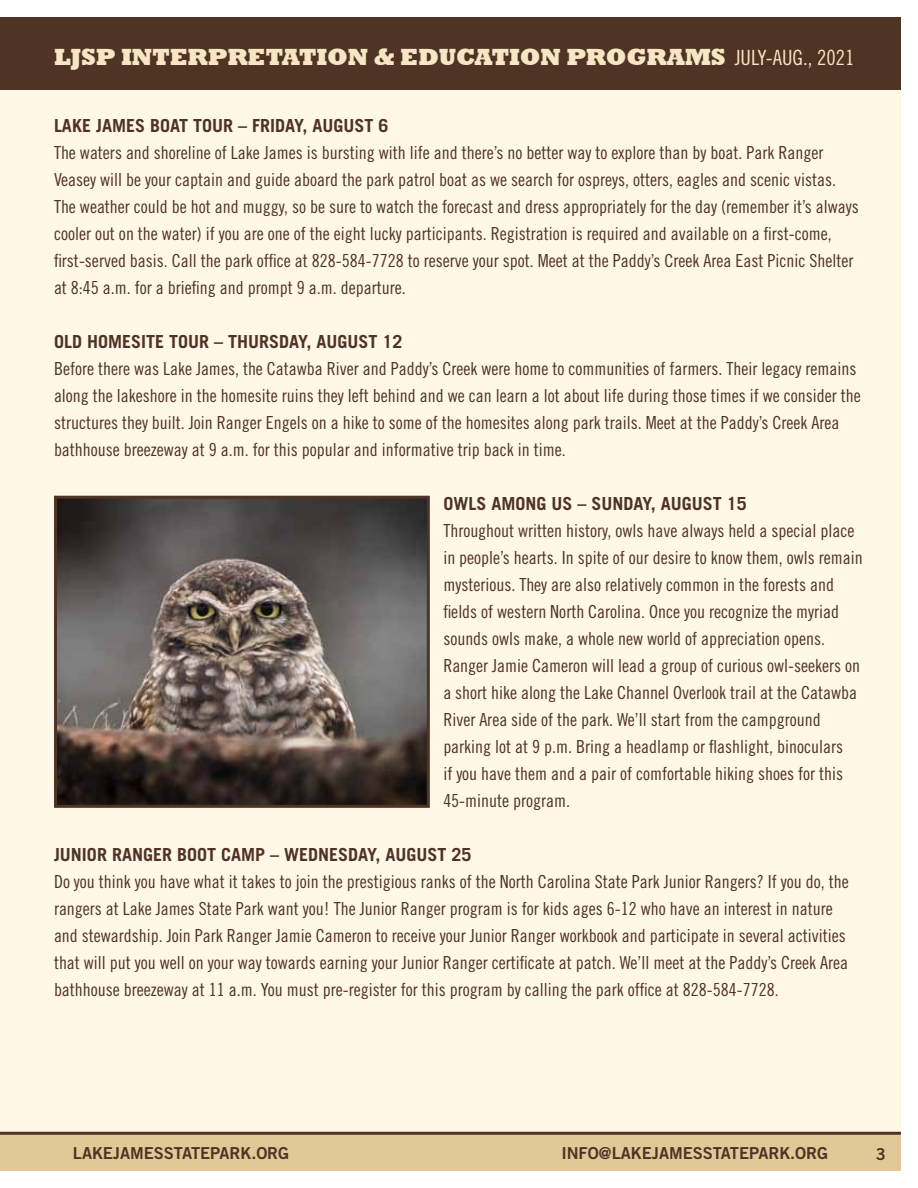
<style>
.page{position:relative;width:918px;height:1188px;background:#fff}
.page>*{position:absolute;margin:0;border:0;box-sizing:border-box;transform-origin:0 0}
.t1{font:800 24px "Rockwell";letter-spacing:-.01em;color:#f7e5c4}
.t2{font:21px "Trade Gothic Cond Eighteen";color:#f7e5c4}
.t3{font:18px/27px "Trade Gothic Cond Eighteen";color:#4f3325}
.t4{font:700 18px "Trade Gothic";color:#4f3325}
.t5{font:16.5px "Trade Gothic Bold Two";letter-spacing:-.005em;color:#4f3325}
</style>
<div class="page">
<div style="left:0;top:89px;width:901px;height:1042px;background:#fff7e7"></div>
<div style="left:0;top:17px;width:901px;height:72px;background:#4f3325"></div>
<div style="left:0;top:1134px;width:901px;height:37px;background:#e3c897"></div>
<hr style="left:0;top:1132px;width:901px;height:3px;background:#4f3325">
<img style="left:58px;top:500px;width:368px;height:304px">
<div style="left:54px;top:496px;width:376px;height:312px;border:3px solid #4f3325"></div>
<h1 class="t1" style="left:54px;top:43px;width:86px">LJSP INTER</h1>
<h1 class="t1" style="left:208px;top:43px;width:38px">PRETATION</h1>
<h1 class="t1" style="left:374px;top:43px;width:119px">&amp; EDUCATION</h1>
<h1 class="t1" style="left:566px;top:43px;width:41px">PROGRAMS</h1>
<p class="t2" style="left:735px;top:45px;width:121px">JULY-AUG., 2021</p>
<p class="t4" style="left:54px;top:114px;width:336px">LAKE JAMES BOAT TOUR – FRIDAY, AUGUST 6</p>
<p class="t3" style="left:54px;top:139px;width:806px">The waters and shoreline of Lake James is bursting with life and there’s no better way to explore than by boat. Park Ranger Veasey will be your captain and guide aboard the park patrol boat as we search for ospreys, otters, eagles and scenic vistas.<br>The weather could be hot and muggy, so be sure to watch the forecast and dress appropriately for the day (remember it’s always cooler out on the water) if you are one of the eight lucky participants. Registration is required and available on a first-come, first-served basis. Call the park office at 828-584-7728 to reserve your spot. Meet at the Paddy’s Creek Area East Picnic Shelter at 8:45 a.m. for a briefing and prompt 9 a.m. departure.</p>
<p class="t4" style="left:54px;top:330px;width:350px">OLD HOMESITE TOUR – THURSDAY, AUGUST 12</p>
<p class="t3" style="left:54px;top:355px;width:808px">Before there was Lake James, the Catawba River and Paddy’s Creek were home to communities of farmers. Their legacy remains along the lakeshore in the homesite ruins they left behind and we can learn a lot about life during those times if we consider the structures they built. Join Ranger Engels on a hike to some of the homesites along park trails. Meet at the Paddy’s Creek Area bathhouse breezeway at 9 a.m. for this popular and informative trip back in time.</p>
<p class="t4" style="left:443px;top:492px;width:305px">OWLS AMONG US – SUNDAY, AUGUST 15</p>
<p class="t3" style="left:443px;top:517px;width:421px">Throughout written history, owls have always held a special place in people’s hearts. In spite of our desire to know them, owls remain mysterious. They are also relatively common in the forests and fields of western North Carolina. Once you recognize the myriad sounds owls make, a whole new world of appreciation opens.<br>Ranger Jamie Cameron will lead a group of curious owl-seekers on a short hike along the Lake Channel Overlook trail at the Catawba River Area side of the park. We’ll start from the campground parking lot at 9 p.m. Bring a headlamp or flashlight, binoculars<br>if you have them and a pair of comfortable hiking shoes for this 45-minute program.</p>
<p class="t4" style="left:54px;top:843px;width:419px">JUNIOR RANGER BOOT CAMP – WEDNESDAY, AUGUST 25</p>
<p class="t3" style="left:54px;top:868px;width:796px">Do you think you have what it takes to join the prestigious ranks of the North Carolina State Park Junior Rangers? If you do, the rangers at Lake James State Park want you! The Junior Ranger program is for kids ages 6-12 who have an interest in nature and stewardship. Join Park Ranger Jamie Cameron to receive your Junior Ranger workbook and participate in several activities that will put you well on your way towards earning your Junior Ranger certificate at patch. We’ll meet at the Paddy’s Creek Area bathhouse breezeway at 11 a.m. You must pre-register for this program by calling the park office at 828-584-7728.</p>
<p class="t5" style="left:73px;top:1143px;width:218px">LAKEJAMESSTATEPARK.ORG</p>
<p class="t5" style="left:561px;top:1143px;width:268px">INFO@LAKEJAMESSTATEPARK.ORG</p>
<p class="t5" style="left:876px;top:1144px;width:12px">3</p>
</div>
